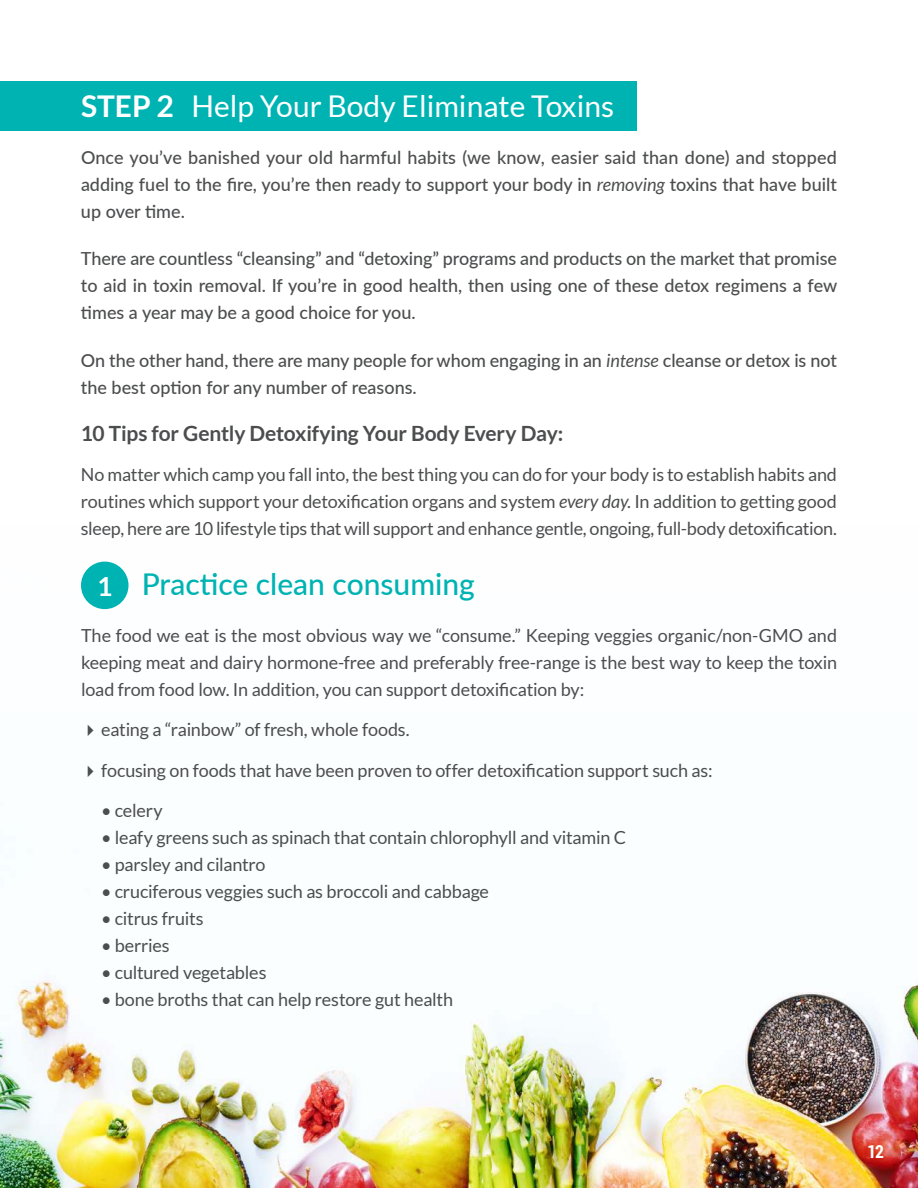
<style>
.page{position:relative;width:918px;height:1188px;background:#fff}
.page>*{position:absolute;margin:0;border:0;box-sizing:border-box;transform-origin:0 0}
.t1{font:30px "Lato";color:#fff}
.t2{font:500 30px "Lato";color:#00b3b3}
.t3{font:700 26.4px "Lato";color:#fff}
.t4{font:700 21px "Lato";letter-spacing:-.01em;color:#4c4d4e}
.t5{font:18px/27px "Lato";letter-spacing:-.01em;color:#4c4d4e;text-align:justify}
.t6{font:500 18px/27px "Lato";letter-spacing:-.005em;color:#4c4d4e;text-align:justify}
.t7{font:700 18px "Roboto Condensed";color:#fff}
.s1{font-weight:700}
.s2{font-weight:400;font-style:italic}
.s3{font-style:italic}
</style>
<div class="page">
<img style="left:0;top:561px;width:918px;height:627px">
<div style="left:0;top:81px;width:636px;height:50px;background:#00b3b3"></div>
<div style="left:81px;top:562px;width:48px;height:47px;background:#00b3b3;border-radius:50%"></div>
<svg style="left:88px;top:725px;width:5px;height:11px"></svg>
<svg style="left:88px;top:766px;width:5px;height:11px"></svg>
<h1 class="t1" style="left:81px;top:94px;width:535px"><span class="s1">STEP 2</span> Help Your Body Eliminate Toxins</h1>
<p class="t6" style="left:81px;top:143px;width:757px">Once you’ve banished your old harmful habits (we know, easier said than done) and stopped adding fuel to the fire, you’re then ready to support your body in <span class="s2">removing</span> toxins that have built up over time.</p>
<p class="t6" style="left:81px;top:245px;width:758px">There are countless “cleansing” and “detoxing” programs and products on the market that promise to aid in toxin removal. If you’re in good health, then using one of these detox regimens a few times a year may be a good choice for you.</p>
<p class="t6" style="left:81px;top:346px;width:757px">On the other hand, there are many people for whom engaging in an <span class="s2">intense</span> cleanse or detox is not the best option for any number of reasons.</p>
<p class="t4" style="left:81px;top:425px;width:484px">10 Tips for Gently Detoxifying Your Body Every Day:</p>
<p class="t5" style="left:81px;top:463px;width:758px">No matter which camp you fall into, the best thing you can do for your body is to establish habits and routines which support your detoxification organs and system <span class="s3">every day</span>. In addition to getting good sleep, here are 10 lifestyle tips that will support and enhance gentle, ongoing, full-body detoxification.</p>
<h1 class="t2" style="left:142px;top:562px;width:335px">Practice clean consuming</h1>
<p class="t5" style="left:81px;top:623px;width:758px">The food we eat is the most obvious way we “consume.” Keeping veggies organic/non-GMO and keeping meat and dairy hormone-free and preferably free-range is the best way to keep the toxin load from food low. In addition, you can support detoxification by:</p>
<p class="t5" style="left:101px;top:718px;width:310px">eating a “rainbow” of fresh, whole foods.</p>
<p class="t5" style="left:101px;top:757px;width:613px">focusing on foods that have been proven to offer detoxification support such as:</p>
<p class="t5" style="left:101px;top:799px;width:63px">• celery</p>
<p class="t5" style="left:101px;top:826px;width:526px">• leafy greens such as spinach that contain chlorophyll and vitamin C</p>
<p class="t5" style="left:101px;top:853px;width:166px">• parsley and cilantro</p>
<p class="t5" style="left:101px;top:880px;width:389px">• cruciferous veggies such as broccoli and cabbage</p>
<p class="t5" style="left:101px;top:907px;width:104px">• citrus fruits</p>
<p class="t5" style="left:101px;top:934px;width:70px">• berries</p>
<p class="t5" style="left:101px;top:961px;width:167px">• cultured vegetables</p>
<p class="t5" style="left:101px;top:988px;width:353px">• bone broths that can help restore gut health</p>
<h2 class="t3" style="left:97px;top:576px;width:17px">1</h2>
<p class="t7" style="left:867px;top:1141px;width:18px">12</p>
</div>
